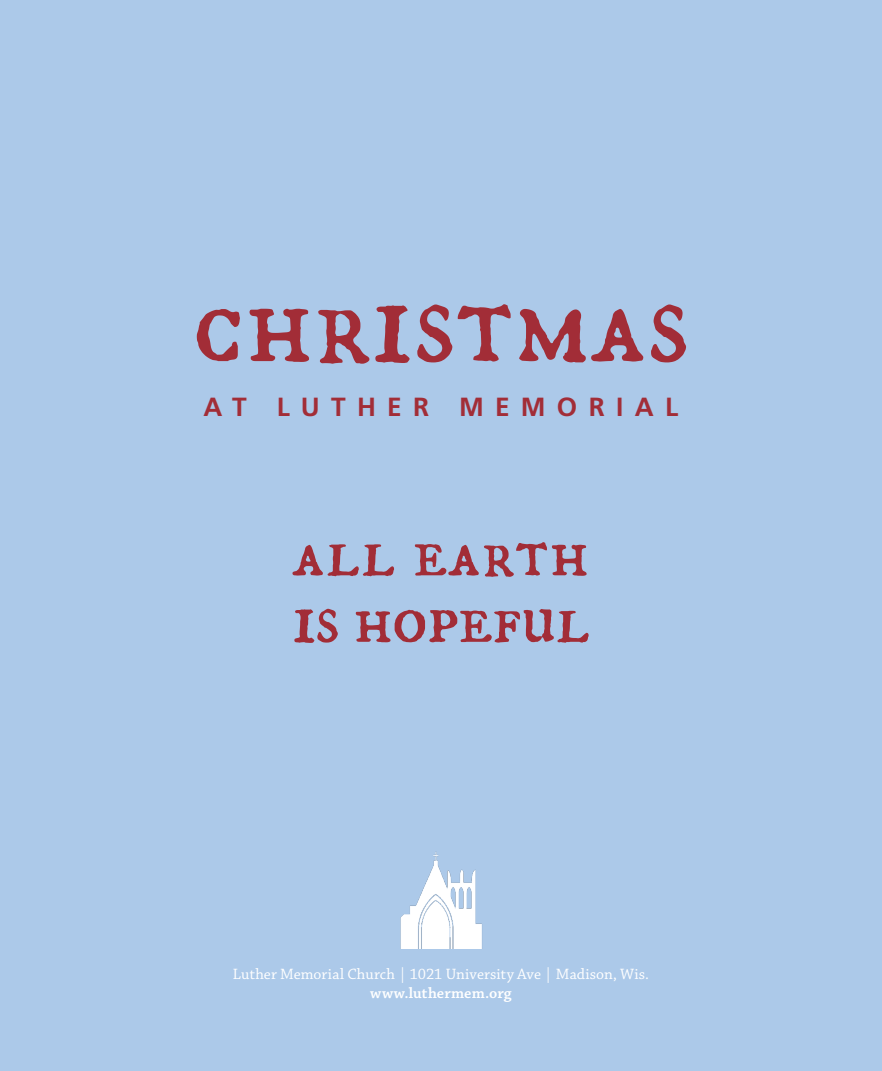
<style>
.page{position:relative;width:882px;height:1071px;background:#acc9e9}
.page>*{position:absolute;margin:0;border:0;box-sizing:border-box;transform-origin:0 0}
.t1{font:126px "IM FELL DW Pica SC";color:#a22d37}
.t2{font:73.5px/66.5px "IM FELL DW Pica SC";letter-spacing:-.02em;color:#a22d37}
.t3{font:700 26.25px "Frutiger LT Std";letter-spacing:.43em;color:#a22d37}
.t4{font:15.75px/18.4px "Chaparral Pro";letter-spacing:.005em;color:#fff;text-align:center}
.s1{font-weight:600}
</style>
<div class="page">
<img style="left:400px;top:852px;width:82px;height:97px">
<p class="t1" style="left:192px;top:246px;width:500px">christmas</p>
<p class="t3" style="left:204px;top:392px;width:476px">AT LUTHER MEMORIAL</p>
<p class="t2" style="left:292px;top:519px;width:299px">all earth is hopeful</p>
<p class="t4" style="left:233px;top:966px;width:418px">Luther Memorial Church | 1021 University Ave | Madison, Wis. <span class="s1">www.luthermem.org</span></p>
</div>
